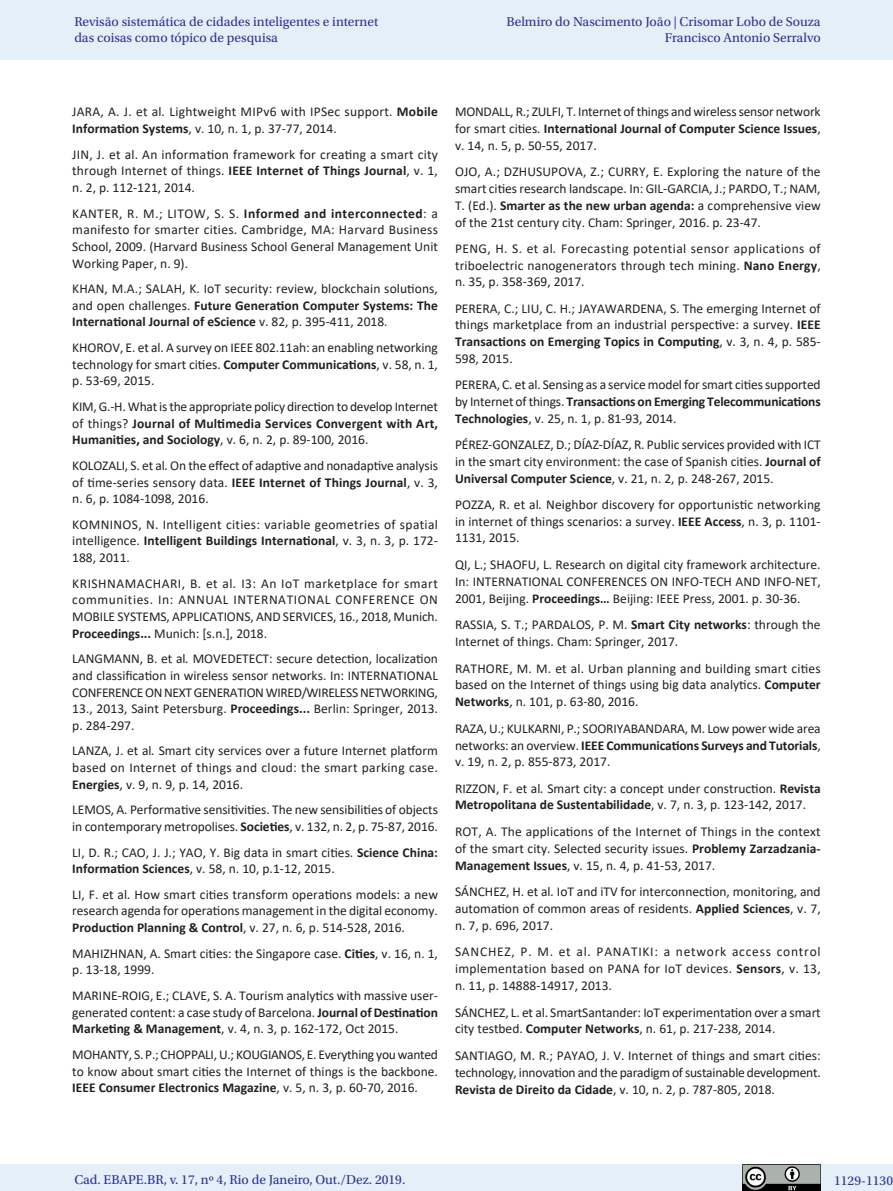
<style>
.page{position:relative;width:893px;height:1191px;background:#fff}
.page>*{position:absolute;margin:0;border:0;box-sizing:border-box;transform-origin:0 0}
.Referencias{font:13.5px/16.6px "Calibri";color:#231f20;text-align:justify}
.t1{font:13.5px/16.5px "Utopia Std";color:#2b3393}
.Referencias-2{font:13.5px/16.6px "Calibri";letter-spacing:.02em;color:#231f20}
.s1{font-style:italic}
.s2{font-weight:700}
</style>
<div class="page">
<div style="left:0;top:0;width:893px;height:60px;background:#e4eff8"></div>
<div style="left:0;top:1164px;width:893px;height:27px;background:#e4eff8"></div>
<img style="left:743px;top:1164px;width:78px;height:27px">
<p class="t1" style="left:74px;top:13px;width:305px">Revisão sistemática de cidades inteligentes e internet das coisas como tópico de pesquisa</p>
<p class="t1" style="left:506px;top:13px;width:316px;text-align:right">Belmiro do Nascimento João | Crisomar Lobo de Souza<br>Francisco Antonio Serralvo</p>
<p class="Referencias-2" style="left:72px;top:103px;width:367px">JARA, A. J. et al<span class="s1">.</span> Lightweight MIPv6 with IPSec support. <span class="s2">Mobile<br>Information Systems</span>, v. 10, n. 1, p. 37-77, 2014.</p>
<p class="Referencias" style="left:72px;top:146px;width:367px">JIN, J. et al. An information framework for creating a smart city through Internet of things. <span class="s2">IEEE Internet of Things Journal</span>, v. 1, n. 2, p. 112-121, 2014.</p>
<p class="Referencias" style="left:72px;top:204px;width:367px">KANTER, R. M.; LITOW, S. S. <span class="s2">Informed and interconnected</span>: a manifesto for smarter cities. Cambridge, MA: Harvard Business School, 2009. (Harvard Business School General Management Unit Working Paper, n. 9).</p>
<p class="Referencias" style="left:72px;top:280px;width:367px">KHAN, M.A.; SALAH, K. IoT security: review, blockchain solutions, and open challenges. <span class="s2">Future Generation Computer Systems: The International Journal of eScience</span> v. 82, p. 395-411, 2018.</p>
<p class="Referencias" style="left:72px;top:339px;width:367px">KHOROV, E. et al. A survey on IEEE 802.11ah: an enabling networking technology for smart cities. <span class="s2">Computer Communications</span>, v. 58, n. 1, p. 53-69, 2015.</p>
<p class="Referencias" style="left:72px;top:398px;width:367px">KIM, G.-H. What is the appropriate policy direction to develop Internet of things? <span class="s2">Journal of Multimedia Services Convergent with Art, Humanities, and Sociology</span>, v. 6, n. 2, p. 89-100, 2016.</p>
<p class="Referencias" style="left:72px;top:457px;width:367px">KOLOZALI, S. et al<span class="s1">.</span> On the effect of adaptive and nonadaptive analysis of time-series sensory data. <span class="s2">IEEE Internet of Things Journal</span>, v. 3, n. 6, p. 1084-1098, 2016.</p>
<p class="Referencias" style="left:72px;top:515px;width:367px">KOMNINOS, N. Intelligent cities: variable geometries of spatial intelligence. <span class="s2">Intelligent Buildings International</span>, v. 3, n. 3, p. 172- 188, 2011.</p>
<p class="Referencias" style="left:72px;top:574px;width:367px">KRISHNAMACHARI, B. et al<span class="s1">.</span> I3: An IoT marketplace for smart communities. In: ANNUAL INTERNATIONAL CONFERENCE ON MOBILE SYSTEMS, APPLICATIONS, AND SERVICES, 16., 2018, Munich.<br><span class="s2">Proceedings...</span> Munich: [s.n.], 2018.</p>
<p class="Referencias" style="left:72px;top:650px;width:367px">LANGMANN, B. et al<span class="s1">.</span> MOVEDETECT: secure detection, localization and classification in wireless sensor networks. In: INTERNATIONAL CONFERENCE ON NEXT GENERATION WIRED/WIRELESS NETWORKING, 13., 2013, Saint Petersburg. <span class="s2">Proceedings...</span> Berlin: Springer, 2013. p. 284-297.</p>
<p class="Referencias" style="left:72px;top:742px;width:367px">LANZA, J. et al<span class="s1">.</span> Smart city services over a future Internet platform based on Internet of things and cloud: the smart parking case.<br><span class="s2">Energies</span>, v. 9, n. 9, p. 14, 2016.</p>
<p class="Referencias" style="left:72px;top:801px;width:367px">LEMOS, A. Performative sensitivities. The new sensibilities of objects in contemporary metropolises. <span class="s2">Societies</span>, v. 132, n. 2, p. 75-87, 2016.</p>
<p class="Referencias" style="left:72px;top:843px;width:367px">LI, D. R.; CAO, J. J.; YAO, Y. Big data in smart cities. <span class="s2">Science China:<br>Information Sciences</span>, v. 58, n. 10, p.1-12, 2015.</p>
<p class="Referencias" style="left:72px;top:885px;width:367px">LI, F. et al<span class="s1">.</span> How smart cities transform operations models: a new research agenda for operations management in the digital economy.<br><span class="s2">Production Planning &amp; Control</span>, v. 27, n. 6, p. 514-528, 2016.</p>
<p class="Referencias" style="left:72px;top:944px;width:367px">MAHIZHNAN, A. Smart cities: the Singapore case. <span class="s2">Cities</span>, v. 16, n. 1, p. 13-18, 1999.</p>
<p class="Referencias" style="left:72px;top:986px;width:367px">MARINE-ROIG, E.; CLAVE, S. A. Tourism analytics with massive user&shy;generated content: a case study of Barcelona. <span class="s2">Journal of Destination Marketing &amp; Management</span>, v. 4, n. 3, p. 162-172, Oct 2015.</p>
<p class="Referencias" style="left:72px;top:1045px;width:367px">MOHANTY, S. P.; CHOPPALI, U.; KOUGIANOS, E. Everything you wanted to know about smart cities the Internet of things is the backbone.<br><span class="s2">IEEE Consumer Electronics Magazine</span>, v. 5, n. 3, p. 60-70, 2016.</p>
<p class="Referencias" style="left:455px;top:103px;width:367px">MONDALL, R.; ZULFI, T. Internet of things and wireless sensor network for smart cities. <span class="s2">International Journal of Computer Science Issues</span>, v. 14, n. 5, p. 50-55, 2017.</p>
<p class="Referencias" style="left:455px;top:163px;width:367px">OJO, A.; DZHUSUPOVA, Z.; CURRY, E. Exploring the nature of the smart cities research landscape. In: GIL-GARCIA, J.; PARDO, T.; NAM, T. (Ed.). <span class="s2">Smarter as the new urban agenda:</span> a comprehensive view of the 21st century city. Cham: Springer, 2016. p. 23-47.</p>
<p class="Referencias" style="left:455px;top:240px;width:367px">PENG, H. S. et al<span class="s1">.</span> Forecasting potential sensor applications of triboelectric nanogenerators through tech mining. <span class="s2">Nano Energy</span>, n. 35, p. 358-369, 2017.</p>
<p class="Referencias" style="left:455px;top:299px;width:367px">PERERA, C.; LIU, C. H.; JAYAWARDENA, S. The emerging Internet of things marketplace from an industrial perspective: a survey. <span class="s2">IEEE Transactions on Emerging Topics in Computing</span>, v. 3, n. 4, p. 585- 598, 2015.</p>
<p class="Referencias" style="left:455px;top:376px;width:367px">PERERA, C. et al. Sensing as a service model for smart cities supported by Internet of things. <span class="s2">Transactions on Emerging Telecommunications Technologies</span>, v. 25, n. 1, p. 81-93, 2014.</p>
<p class="Referencias" style="left:455px;top:436px;width:367px">PÉREZ-GONZALEZ, D.; DÍAZ-DÍAZ, R. Public services provided with ICT in the smart city environment: the case of Spanish cities. <span class="s2">Journal of Universal Computer Science</span>, v. 21, n. 2, p. 248-267, 2015.</p>
<p class="Referencias" style="left:455px;top:495px;width:367px">POZZA, R. et al<span class="s1">.</span> Neighbor discovery for opportunistic networking in internet of things scenarios: a survey. <span class="s2">IEEE Access</span>, n. 3, p. 1101- 1131, 2015.</p>
<p class="Referencias" style="left:455px;top:556px;width:367px">QI, L.; SHAOFU, L. Research on digital city framework architecture.<br>In: INTERNATIONAL CONFERENCES ON INFO-TECH AND INFO-NET, 2001, Beijing. <span class="s2">Proceedings…</span> Beijing: IEEE Press, 2001. p. 30-36.</p>
<p class="Referencias" style="left:455px;top:616px;width:367px">RASSIA, S. T.; PARDALOS, P. M. <span class="s2">Smart City networks</span>: through the<br>Internet of things. Cham: Springer, 2017.</p>
<p class="Referencias" style="left:455px;top:659px;width:367px">RATHORE, M. M. et al. Urban planning and building smart cities based on the Internet of things using big data analytics. <span class="s2">Computer Networks</span>, n. 101, p. 63-80, 2016.</p>
<p class="Referencias" style="left:455px;top:719px;width:367px">RAZA, U.; KULKARNI, P.; SOORIYABANDARA, M. Low power wide area networks: an overview. <span class="s2">IEEE Communications Surveys and Tutorials</span>, v. 19, n. 2, p. 855-873, 2017.</p>
<p class="Referencias" style="left:455px;top:779px;width:367px">RIZZON, F. et al<span class="s1">.</span> Smart city: a concept under construction. <span class="s2">Revista<br>Metropolitana de Sustentabilidade</span>, v. 7, n. 3, p. 123-142, 2017.</p>
<p class="Referencias" style="left:455px;top:822px;width:367px">ROT, A. The applications of the Internet of Things in the context of the smart city. Selected security issues. <span class="s2">Problemy Zarzadzania-Management Issues</span>, v. 15, n. 4, p. 41-53, 2017.</p>
<p class="Referencias" style="left:455px;top:883px;width:367px">SÁNCHEZ, H. et al<span class="s1">.</span> IoT and iTV for interconnection, monitoring, and automation of common areas of residents. <span class="s2">Applied Sciences</span>, v. 7, n. 7, p. 696, 2017.</p>
<p class="Referencias" style="left:455px;top:943px;width:367px">SANCHEZ, P. M. et al. PANATIKI: a network access control implementation based on PANA for IoT devices. <span class="s2">Sensors</span>, v. 13, n. 11, p. 14888-14917, 2013.</p>
<p class="Referencias" style="left:455px;top:1003px;width:367px">SÁNCHEZ, L. et al. SmartSantander: IoT experimentation over a smart city testbed. <span class="s2">Computer Networks</span>, n. 61, p. 217-238, 2014.</p>
<p class="Referencias" style="left:455px;top:1046px;width:367px">SANTIAGO, M. R.; PAYAO, J. V. Internet of things and smart cities: technology, innovation and the paradigm of sustainable development.<br><span class="s2">Revista de Direito da Cidade</span>, v. 10, n. 2, p. 787-805, 2018.</p>
<p class="t1" style="left:74px;top:1171px;width:333px">Cad. EBAPE.BR, v. 17, nº 4, Rio de Janeiro, Out./Dez. 2019.</p>
<p class="t1" style="left:834px;top:1172px;width:60px">1129-1130</p>
</div>
